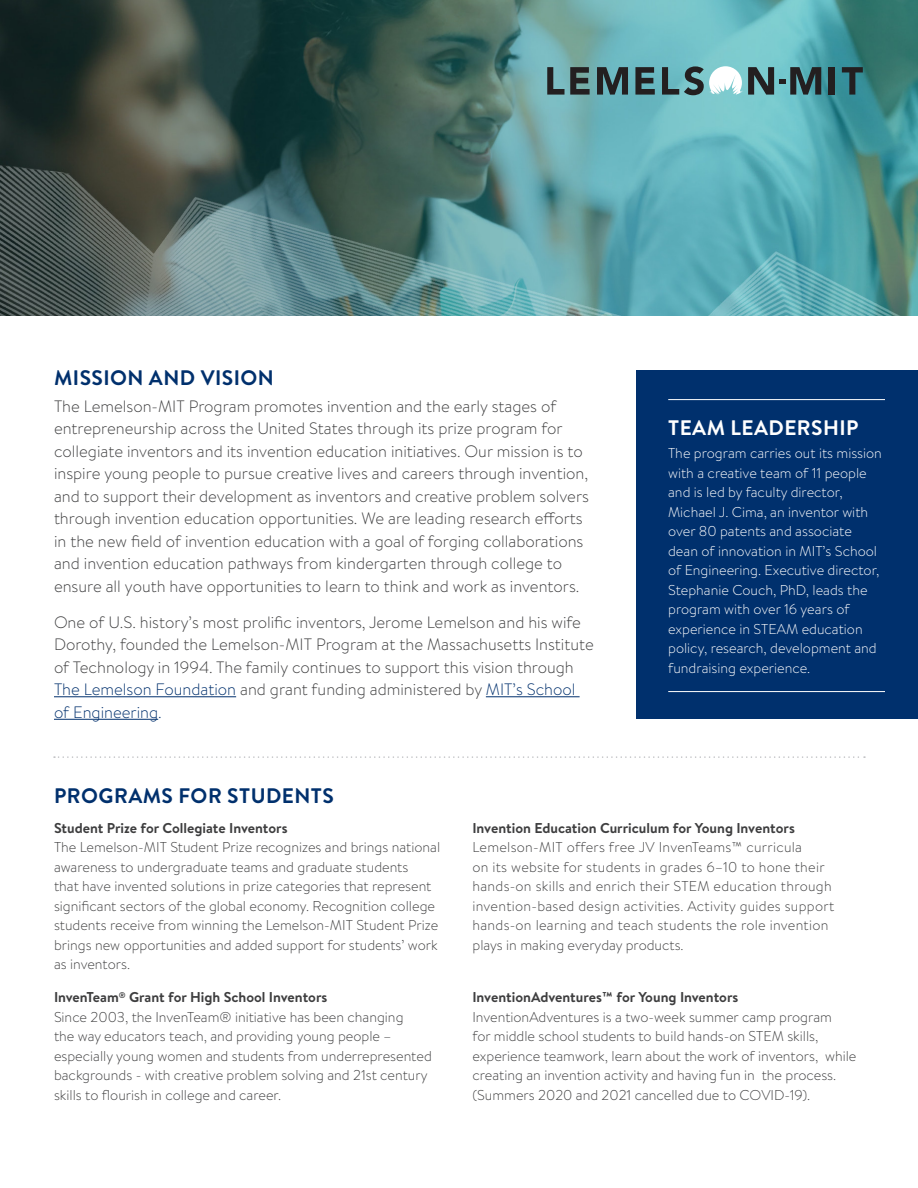
<style>
.page{position:relative;width:918px;height:1188px;background:#fff}
.page>*{position:absolute;margin:0;border:0;box-sizing:border-box;transform-origin:0 0}
.Header_A{font:700 21px "Brandon Text";letter-spacing:.02em;color:#00306d}
.Header_B{font:700 21px "Brandon Text";letter-spacing:.02em;color:#fff}
.Body_copy{font:300 16.5px/22.5px "Brandon Text";color:#3e3e3f}
.Body_copy-2{font:300 14.25px/19.5px "Brandon Text";color:#3e3e3f}
.Body_copy-3{font:300 14.25px/19.5px "Brandon Text";color:#fff}
.Body_copy-4{font:300 14.25px/19.5px "Brandon Text";letter-spacing:.02em;color:#3e3e3f}
.Subhead{font:700 14.25px "Brandon Text";color:#3e3e3f}
.s1{color:#00306d}
</style>
<div class="page">
<img style="left:0;top:0;width:918px;height:315px">
<div style="left:636px;top:371px;width:282px;height:348px;background:#00306d"></div>
<hr style="left:54px;top:696px;width:182px;height:1px;background:#00306d">
<hr style="left:486px;top:696px;width:94px;height:1px;background:#00306d">
<hr style="left:54px;top:719px;width:104px;height:1px;background:#00306d">
<svg style="left:547px;top:67px;width:43px;height:28px"></svg>
<svg style="left:597px;top:67px;width:31px;height:28px"></svg>
<svg style="left:635px;top:67px;width:20px;height:28px"></svg>
<svg style="left:662px;top:66px;width:159px;height:29px;background:#6a9194"></svg>
<div style="left:829px;top:67px;width:6px;height:28px;background:#231f20"></div>
<svg style="left:842px;top:67px;width:21px;height:28px"></svg>
<hr style="left:668px;top:399px;width:217px;height:1px;background:#fff">
<hr style="left:668px;top:691px;width:217px;height:1px;background:#fff">
<svg style="left:54px;top:756px;width:811px;height:2px"></svg>
<p class="Header_A" style="left:54px;top:363px;width:221px">MISSION AND VISION</p>
<p class="Body_copy" style="left:54px;top:394px;width:537px">The Lemelson-MIT Program promotes invention and the early stages of entrepreneurship across the United States through its prize program for collegiate inventors and its invention education initiatives. Our mission is to inspire young people to pursue creative lives and careers through invention, and to support their development as inventors and creative problem solvers through invention education opportunities. We are leading research efforts in the new field of invention education with a goal of forging collaborations and invention education pathways from kindergarten through college to ensure all youth have opportunities to learn to think and work as inventors.</p>
<p class="Body_copy" style="left:54px;top:610px;width:541px">One of U.S. history’s most prolific inventors, Jerome Lemelson and his wife Dorothy, founded the Lemelson-MIT Program at the Massachusetts Institute of Technology in 1994. The family continues to support this vision through <span class="s1">The Lemelson Foundation</span> and grant funding administered by <span class="s1">MIT’s School of Engineering.</span></p>
<p class="Header_B" style="left:668px;top:413px;width:192px">TEAM LEADERSHIP</p>
<p class="Body_copy-3" style="left:668px;top:443px;width:215px">The program carries out its mission with a creative team of 11 people and is led by faculty director,<br>Michael J. Cima, an inventor with over 80 patents and associate dean of innovation in MIT’s School of Engineering. Executive director,<br>Stephanie Couch, PhD, leads the program with over 16 years of experience in STEAM education policy, research, development and fundraising experience.</p>
<p class="Header_A" style="left:54px;top:781px;width:281px">PROGRAMS FOR STUDENTS</p>
<p class="Subhead" style="left:54px;top:818px;width:235px">Student Prize for Collegiate Inventors</p>
<p class="Body_copy-2" style="left:54px;top:837px;width:388px">The Lemelson-MIT Student Prize recognizes and brings national awareness to undergraduate teams and graduate students<br>that have invented solutions in prize categories that represent significant sectors of the global economy. Recognition college students receive from winning the Lemelson-MIT Student Prize brings new opportunities and added support for students’ work as inventors.</p>
<p class="Subhead" style="left:54px;top:988px;width:275px">InvenTeam<sup>®</sup> Grant for High School Inventors</p>
<p class="Body_copy-2" style="left:54px;top:1007px;width:379px">Since 2003, the InvenTeam® initiative has been changing<br>the way educators teach, and providing young people – especially young women and students from underrepresented backgrounds - with creative problem solving and 21st century skills to flourish in college and career.</p>
<p class="Subhead" style="left:472px;top:818px;width:324px">Invention Education Curriculum for Young Inventors</p>
<p class="Body_copy-4" style="left:472px;top:837px;width:363px">Lemelson-MIT offers free JV InvenTeams™ curricula<br>on its website for students in grades 6–10 to hone their hands-on skills and enrich their STEM education through invention-based design activities. Activity guides support hands-on learning and teach students the role invention plays in making everyday products.</p>
<p class="Subhead" style="left:472px;top:988px;width:267px">InventionAdventures™ for Young Inventors</p>
<p class="Body_copy-2" style="left:472px;top:1007px;width:386px">InventionAdventures is a two-week summer camp program<br>for middle school students to build hands-on STEM skills, experience teamwork, learn about the work of inventors, while creating an invention activity and having fun in the process. (Summers 2020 and 2021 cancelled due to COVID-19).</p>
</div>
